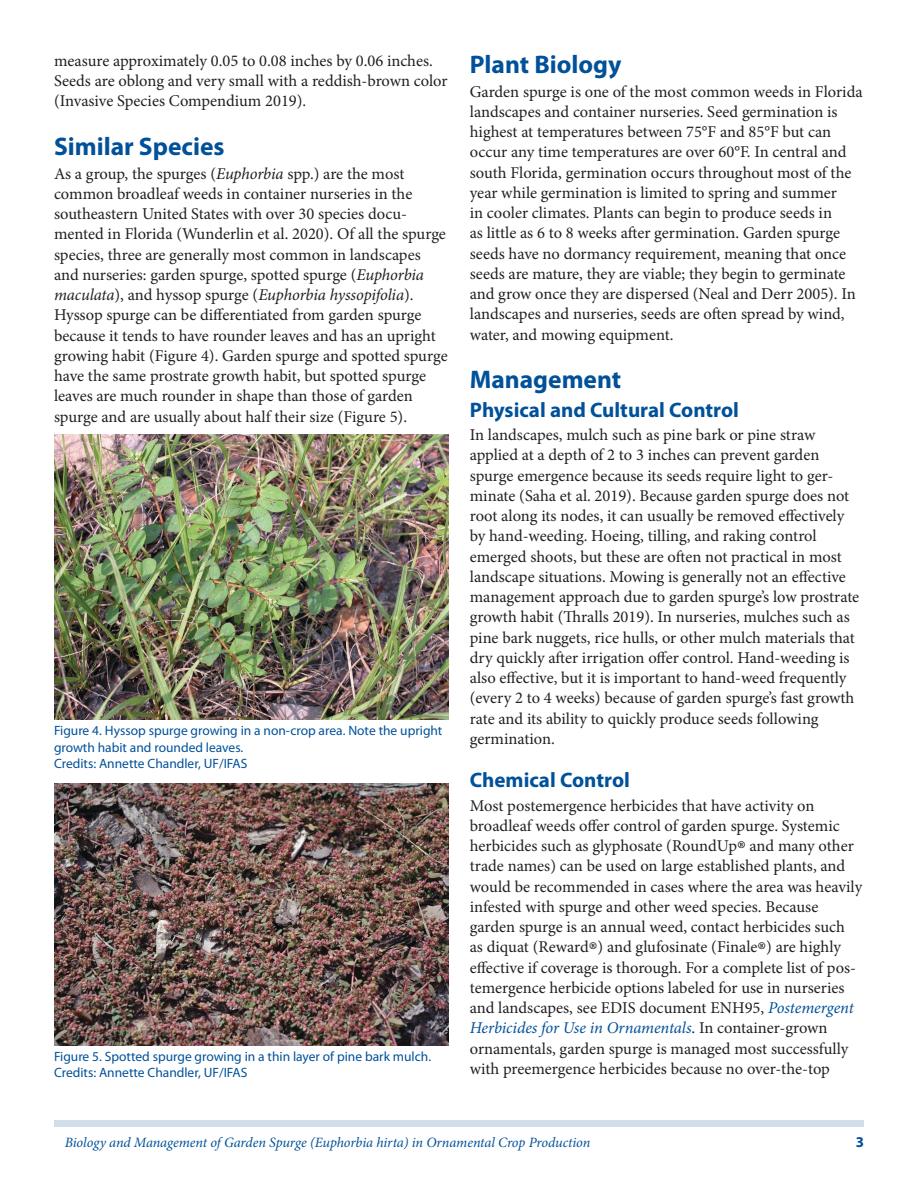
<style>
.page{position:relative;width:918px;height:1188px;background:#fff}
.page>*{position:absolute;margin:0;border:0;box-sizing:border-box;transform-origin:0 0}
.SectionHeading0{font:700 25.5px "Myriad Pro";color:#01519a}
.SectionHeading1{font:700 21px "Myriad Pro";color:#01519a}
.Paragraph{font:16.5px/20.2px "Minion Pro";letter-spacing:-.005em;color:#231f20}
.t1{font:700 15px "Myriad Pro";color:#01519a}
.RunningTitleItalics{font:italic 14.25px "Minion Pro";letter-spacing:-.01em;color:#01519a}
.t2{font:13.5px/16.5px "Myriad Pro";color:#01519a}
.s1{font-style:italic}
.s2{font-size:27px}
.s3{font-style:italic;color:#01519a}
</style>
<div class="page">
<div style="left:54px;top:1120px;width:810px;height:7px;background:#d0deeb"></div>
<img style="left:54px;top:435px;width:394px;height:285px">
<img style="left:54px;top:783px;width:394px;height:262px">
<p class="Paragraph" style="left:54px;top:51px;width:395px">measure approximately 0.05 to 0.08 inches by 0.06 inches.<br>Seeds are oblong and very small with a reddish-brown color (Invasive Species Compendium 2019).</p>
<p class="SectionHeading0" style="left:54px;top:130px;width:172px">Similar Species</p>
<p class="Paragraph" style="left:54px;top:163px;width:395px">As a group, the spurges (<span class="s1">Euphorbia</span> spp.) are the most common broadleaf weeds in container nurseries in the southeastern United States with over 30 species docu&shy;mented in Florida (Wunderlin et al. 2020). Of all the spurge species, three are generally most common in landscapes and nurseries: garden spurge, spotted spurge (<span class="s1">Euphorbia maculata</span>), and hyssop spurge (<span class="s1">Euphorbia hyssopifolia</span>).<br>Hyssop spurge can be differentiated from garden spurge because it tends to have rounder leaves and has an upright growing habit (Figure 4). Garden spurge and spotted spurge have the same prostrate growth habit, but spotted spurge leaves are much rounder in shape than those of garden spurge and are usually about half their size (Figure 5).</p>
<p class="t2" style="left:54px;top:722px;width:390px">Figure 4. Hyssop spurge growing in a non-crop area. Note the upright growth habit and rounded leaves.<br>Credits: Annette Chandler, UF/IFAS</p>
<p class="t2" style="left:54px;top:1048px;width:379px">Figure 5. Spotted spurge growing in a thin layer of pine bark mulch.<br>Credits: Annette Chandler, UF/IFAS</p>
<p class="SectionHeading0" style="left:470px;top:48px;width:153px">Plant Biology</p>
<p class="Paragraph" style="left:470px;top:81px;width:394px">Garden spurge is one of the most common weeds in Florida landscapes and container nurseries. Seed germination is highest at temperatures between 75°F and 85°F but can occur any time temperatures are over 60°F. In central and south Florida, germination occurs throughout most of the year while germination is limited to spring and summer<br>in cooler climates. Plants can begin to produce seeds in<br>as little as 6 to 8 weeks after germination. Garden spurge seeds have no dormancy requirement, meaning that once seeds are mature, they are viable; they begin to germinate and grow once they are dispersed (Neal and Derr 2005). In landscapes and nurseries, seeds are often spread by wind, water, and mowing equipment.</p>
<p class="SectionHeading0" style="left:470px;top:363px;width:153px">Management</p>
<p class="SectionHeading1" style="left:470px;top:396px;width:271px">Physical and Cultural Control</p>
<p class="Paragraph" style="left:470px;top:425px;width:391px">In landscapes, mulch such as pine bark or pine straw applied at a depth of 2 to 3 inches can prevent garden spurge emergence because its seeds require light to ger&shy;minate (Saha et al. 2019). Because garden spurge does not root along its nodes, it can usually be removed effectively by hand-weeding. Hoeing, tilling, and raking control emerged shoots, but these are often not practical in most landscape situations. Mowing is generally not an effective management approach due to garden spurge’s low prostrate growth habit (Thralls 2019). In nurseries, mulches such as pine bark nuggets, rice hulls, or other mulch materials that dry quickly after irrigation offer control. Hand-weeding is also effective, but it is important to hand-weed frequently (every 2 to 4 weeks) because of garden spurge’s fast growth rate and its ability to quickly produce seeds following germination.</p>
<p class="SectionHeading1" style="left:470px;top:766px;width:162px">Chemical Control</p>
<p class="Paragraph" style="left:470px;top:795px;width:394px">Most postemergence herbicides that have activity on broadleaf weeds offer control of garden spurge. Systemic herbicides such as glyphosate (RoundUp<span class="s2">®</span> and many other trade names) can be used on large established plants, and would be recommended in cases where the area was heavily infested with spurge and other weed species. Because garden spurge is an annual weed, contact herbicides such as diquat (Reward<span class="s2">®</span>) and glufosinate (Finale<span class="s2">®</span>) are highly effective if coverage is thorough. For a complete list of pos&shy;temergence herbicide options labeled for use in nurseries and landscapes, see EDIS document ENH95, <span class="s3">Postemergent Herbicides for Use in Ornamentals</span>. In container-grown ornamentals, garden spurge is managed most successfully with preemergence herbicides because no over-the-top</p>
<p class="RunningTitleItalics" style="left:65px;top:1133px;width:527px">Biology and Management of Garden Spurge (Euphorbia hirta) in Ornamental Crop Production</p>
<p class="t1" style="left:856px;top:1133px;width:10px">3</p>
</div>
